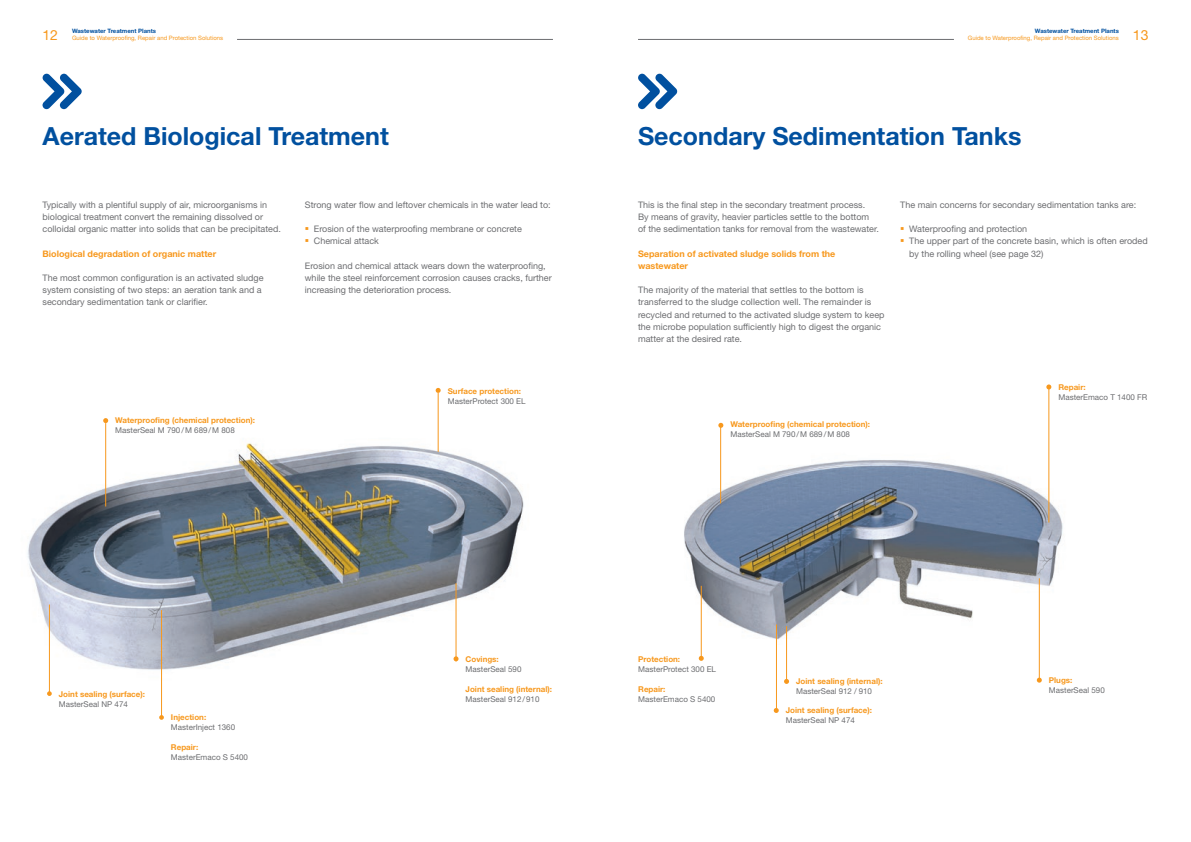
<style>
.page{position:relative;width:1191px;height:842px;background:#fff}
.page>*{position:absolute;margin:0;border:0;box-sizing:border-box;transform-origin:0 0}
.t1{font:700 25px "Helvetica Neue LT Std";color:#01509f}
.t2{font:14px "Helvetica Neue LT Std";color:#f7981d}
.t3{font:9px/12.2px "Helvetica Neue LT Std";color:#6c6d70}
.t4{font:700 9px/12.2px "Helvetica Neue LT Std";color:#f7981d}
.t5{font:8px "Helvetica Neue LT Std";color:#6c6d70}
.t6{font:700 8px "Helvetica Neue LT Std";color:#f7981d}
.t7{font:6px "Helvetica Neue LT Std";color:#f7981d}
.t8{font:700 6px "Helvetica Neue LT Std";color:#01509f}
.s1{color:#f7981d}
</style>
<div class="page">
<hr style="left:237px;top:39px;width:316px;height:1px;background:#6c6d70">
<hr style="left:638px;top:39px;width:316px;height:1px;background:#6c6d70">
<svg style="left:43px;top:74px;width:39px;height:35px"></svg>
<svg style="left:638px;top:74px;width:39px;height:35px"></svg>
<img style="left:684px;top:443px;width:379px;height:218px">
<hr style="left:701px;top:586px;width:1px;height:72px;background:#f7981d">
<svg style="left:699px;top:656px;width:5px;height:5px"></svg>
<hr style="left:776px;top:624px;width:1px;height:86px;background:#f7981d">
<svg style="left:773px;top:708px;width:5px;height:5px"></svg>
<hr style="left:720px;top:426px;width:1px;height:77px;background:#f7981d">
<svg style="left:718px;top:423px;width:5px;height:5px"></svg>
<hr style="left:786px;top:626px;width:1px;height:55px;background:#f7981d">
<svg style="left:784px;top:679px;width:5px;height:5px"></svg>
<hr style="left:1039px;top:578px;width:1px;height:101px;background:#f7981d">
<svg style="left:1036px;top:678px;width:5px;height:5px"></svg>
<hr style="left:1048px;top:388px;width:1px;height:134px;background:#f7981d">
<svg style="left:1046px;top:384px;width:5px;height:5px"></svg>
<img style="left:27px;top:415px;width:497px;height:291px">
<hr style="left:49px;top:604px;width:1px;height:89px;background:#f7981d">
<svg style="left:47px;top:691px;width:5px;height:5px"></svg>
<hr style="left:105px;top:423px;width:1px;height:83px;background:#f7981d">
<svg style="left:103px;top:418px;width:5px;height:5px"></svg>
<hr style="left:438px;top:393px;width:1px;height:59px;background:#f7981d">
<svg style="left:436px;top:388px;width:5px;height:5px"></svg>
<hr style="left:456px;top:583px;width:1px;height:78px;background:#f7981d">
<svg style="left:453px;top:656px;width:5px;height:5px"></svg>
<hr style="left:161px;top:610px;width:1px;height:107px;background:#f7981d">
<svg style="left:159px;top:715px;width:5px;height:5px"></svg>
<p class="t8" style="left:72px;top:27px;width:85px">Wastewater Treatment Plants</p>
<p class="t7" style="left:72px;top:34px;width:153px">Guide to Waterproofing, Repair and Protection Solutions</p>
<p class="t8" style="left:1035px;top:27px;width:85px">Wastewater Treatment Plants</p>
<p class="t7" style="left:967px;top:34px;width:153px">Guide to Waterproofing, Repair and Protection Solutions</p>
<h2 class="t2" style="left:43px;top:26px;width:17px">12</h2>
<h2 class="t2" style="left:1132px;top:26px;width:17px">13</h2>
<h1 class="t1" style="left:43px;top:120px;width:348px">Aerated Biological Treatment</h1>
<h1 class="t1" style="left:638px;top:120px;width:385px">Secondary Sedimentation Tanks</h1>
<p class="t3" style="left:43px;top:198px;width:240px">Typically with a plentiful supply of air, microorganisms in biological treatment convert the remaining dissolved or colloidal organic matter into solids that can be precipitated.</p>
<p class="t4" style="left:43px;top:247px;width:175px">Biological degradation of organic matter</p>
<p class="t3" style="left:43px;top:271px;width:222px">The most common configuration is an activated sludge system consisting of two steps: an aeration tank and a secondary sedimentation tank or clarifier.</p>
<p class="t3" style="left:305px;top:198px;width:247px">Strong water flow and leftover chemicals in the water lead to:</p>
<p class="t3" style="left:305px;top:223px;width:218px"><span class="s1">▪</span> Erosion of the waterproofing membrane or concrete</p>
<p class="t3" style="left:305px;top:235px;width:76px"><span class="s1">▪</span> Chemical attack</p>
<p class="t3" style="left:305px;top:259px;width:248px">Erosion and chemical attack wears down the waterproofing, while the steel reinforcement corrosion causes cracks, further increasing the deterioration process.</p>
<p class="t6" style="left:115px;top:416px;width:141px">Waterproofing (chemical protection):</p>
<p class="t5" style="left:115px;top:426px;width:121px">MasterSeal M 790/M 689/M 808</p>
<p class="t6" style="left:448px;top:386px;width:75px">Surface protection:</p>
<p class="t5" style="left:448px;top:396px;width:79px">MasterProtect 300 EL</p>
<p class="t3" style="left:638px;top:198px;width:242px">This is the final step in the secondary treatment process.<br>By means of gravity, heavier particles settle to the bottom of the sedimentation tanks for removal from the wastewater.</p>
<p class="t4" style="left:638px;top:247px;width:199px">Separation of activated sludge solids from the wastewater</p>
<p class="t3" style="left:638px;top:284px;width:248px">The majority of the material that settles to the bottom is transferred to the sludge collection well. The remainder is recycled and returned to the activated sludge system to keep the microbe population sufficiently high to digest the organic matter at the desired rate.</p>
<p class="t3" style="left:900px;top:198px;width:237px">The main concerns for secondary sedimentation tanks are:</p>
<p class="t3" style="left:900px;top:223px;width:128px"><span class="s1">▪</span> Waterproofing and protection</p>
<p class="t3" style="left:909px;top:235px;width:240px;text-indent:-9px"><span class="s1">▪</span> The upper part of the concrete basin, which is often eroded by the rolling wheel (see page 32)</p>
<p class="t6" style="left:730px;top:420px;width:141px">Waterproofing (chemical protection):</p>
<p class="t5" style="left:730px;top:430px;width:121px">MasterSeal M 790/M 689/M 808</p>
<p class="t6" style="left:1058px;top:382px;width:29px">Repair:</p>
<p class="t5" style="left:1058px;top:392px;width:90px">MasterEmaco T 1400 FR</p>
<p class="t6" style="left:59px;top:689px;width:88px">Joint sealing (surface):</p>
<p class="t5" style="left:59px;top:699px;width:71px">MasterSeal NP 474</p>
<p class="t6" style="left:171px;top:712px;width:37px">Injection:</p>
<p class="t5" style="left:171px;top:723px;width:66px">MasterInject 1360</p>
<p class="t6" style="left:171px;top:742px;width:29px">Repair:</p>
<p class="t5" style="left:171px;top:753px;width:79px">MasterEmaco S 5400</p>
<p class="t6" style="left:465px;top:654px;width:35px">Covings:</p>
<p class="t5" style="left:465px;top:664px;width:57px">MasterSeal 590</p>
<p class="t6" style="left:465px;top:684px;width:88px">Joint sealing (internal):</p>
<p class="t5" style="left:465px;top:694px;width:75px">MasterSeal 912/910</p>
<p class="t6" style="left:638px;top:654px;width:43px">Protection:</p>
<p class="t5" style="left:638px;top:664px;width:79px">MasterProtect 300 EL</p>
<p class="t6" style="left:638px;top:684px;width:29px">Repair:</p>
<p class="t5" style="left:638px;top:694px;width:79px">MasterEmaco S 5400</p>
<p class="t6" style="left:796px;top:676px;width:88px">Joint sealing (internal):</p>
<p class="t5" style="left:796px;top:686px;width:77px">MasterSeal 912 / 910</p>
<p class="t6" style="left:786px;top:705px;width:88px">Joint sealing (surface):</p>
<p class="t5" style="left:786px;top:715px;width:71px">MasterSeal NP 474</p>
<p class="t6" style="left:1049px;top:675px;width:25px">Plugs:</p>
<p class="t5" style="left:1049px;top:685px;width:57px">MasterSeal 590</p>
</div>
